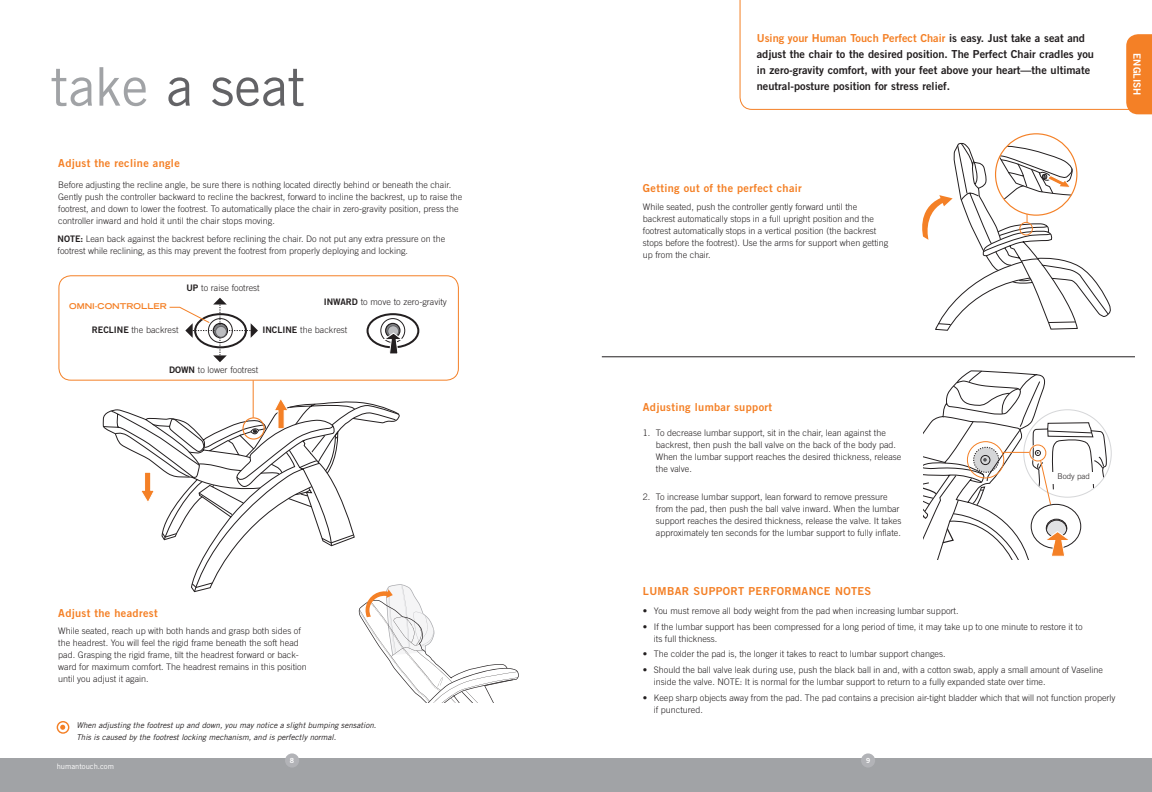
<style>
.page{position:relative;width:1152px;height:792px;background:#fff}
.page>*{position:absolute;margin:0;border:0;box-sizing:border-box;transform-origin:0 0}
.t1{font:53.3px "Trade Gothic LT";color:#636366}
.t2{font:11px/16px "Trade Gothic LT Bold Two";color:#231f20}
.Assemb_instruction{font:11px "Trade Gothic LT Bold Two";letter-spacing:.03em;color:#f48026}
.Section_Headline{font:11px "Trade Gothic LT Bold Two";letter-spacing:.03em;color:#f48026}
.t3{font:10px "Trade Gothic LT Bold Two";color:#fff}
.Assemb_instruction-2{font:300 9px/12px "Trade Gothic LT";color:#231f20}
.Assemb_instruction_c{font:300 9px/12px "Trade Gothic LT";color:#231f20}
.Assemb_instruction_c-2{font:italic 8px/12px "Trade Gothic LT";color:#231f20}
.t4{font:700 expanded 8px "Trade Gothic LT";color:#f48026}
.Assemb_instruction-3{font:300 8px "Trade Gothic LT";color:#231f20}
.t5{font:7.6px "Trade Gothic LT";color:#fff}
.t6{font:7px "Trade Gothic LT Bold Two";color:#fff}
.s1{color:#a1a3a6}
.s2{font-family:"Trade Gothic LT Bold Two";font-weight:400}
.s3{color:#f48026}
</style>
<div class="page">
<div style="left:576px;top:758px;width:576px;height:34px;background:#a1a3a6"></div>
<div style="left:861px;top:753px;width:14px;height:15px;background:#b2b3b7;border-radius:50%"></div>
<svg style="left:1129px;top:110px;width:23px;height:4px"></svg>
<div style="left:0;top:758px;width:576px;height:34px;background:#a1a3a6"></div>
<div style="left:285px;top:753px;width:14px;height:15px;background:#b2b3b7;border-radius:50%"></div>
<div style="left:59px;top:276px;width:400px;height:104px;border:1px solid #f48026;border-radius:12px"></div>
<svg style="left:740px;top:0;width:412px;height:110px"></svg>
<div style="left:57px;top:721px;width:12px;height:13px;border:1px solid #f48026;border-radius:50%"></div>
<svg style="left:60px;top:725px;width:5px;height:5px"></svg>
<hr style="left:602px;top:356px;width:533px;height:1px;background:#231f20">
<svg style="left:924px;top:370px;width:184px;height:189px"></svg>
<div style="left:1052px;top:472px;width:44px;height:12px;background:#fff"></div>
<svg style="left:103px;top:398px;width:416px;height:304px"></svg>
<div style="left:367px;top:313px;width:52px;height:35px;border:2px solid #231f20;border-radius:50%"></div>
<div style="left:381px;top:318px;width:24px;height:25px;border:1px solid #231f20;border-radius:50%"></div>
<svg style="left:386px;top:323px;width:14px;height:15px"></svg>
<div style="left:385px;top:323px;width:16px;height:15px;border:1px solid #231f20;border-radius:50%"></div>
<div style="left:388px;top:326px;width:11px;height:11px;background:#bcbdc0;border-radius:50%"></div>
<div style="left:387px;top:325px;width:12px;height:12px;border:1px solid #636366;border-radius:50%"></div>
<svg style="left:382px;top:332px;width:21px;height:22px"></svg>
<hr style="left:253px;top:380px;width:1px;height:38px;background:#f48026">
<svg style="left:996px;top:134px;width:81px;height:81px"></svg>
<svg style="left:922px;top:141px;width:189px;height:190px"></svg>
<div style="left:995px;top:133px;width:82px;height:83px;border:1px solid #f48026;border-radius:50%"></div>
<svg style="left:169px;top:298px;width:89px;height:64px"></svg>
<p class="t1" style="left:51px;top:54px;width:256px"><span class="s1">take</span> a seat</p>
<p class="Section_Headline" style="left:58px;top:156px;width:123px">Adjust the recline angle</p>
<p class="Assemb_instruction_c" style="left:58px;top:178px;width:406px">Before adjusting the recline angle, be sure there is nothing located directly behind or beneath the chair.<br>Gently push the controller backward to recline the backrest, forward to incline the backrest, up to raise the footrest, and down to lower the footrest. To automatically place the chair in zero-gravity position, press the controller inward and hold it until the chair stops moving.</p>
<p class="Assemb_instruction_c" style="left:58px;top:233px;width:389px"><span class="s2">NOTE:</span> Lean back against the backrest before reclining the chair. Do not put any extra pressure on the footrest while reclining, as this may prevent the footrest from properly deploying and locking.</p>
<p class="t4" style="left:69px;top:301px;width:99px">OMNI-CONTROLLER</p>
<p class="Assemb_instruction_c" style="left:92px;top:324px;width:88px"><span class="s2">RECLINE</span> the backrest</p>
<p class="Assemb_instruction_c" style="left:186px;top:282px;width:75px"><span class="s2">UP</span> to raise footrest</p>
<p class="Assemb_instruction_c" style="left:324px;top:296px;width:125px"><span class="s2">INWARD</span> to move to zero-gravity</p>
<p class="Assemb_instruction_c" style="left:262px;top:324px;width:87px"><span class="s2">INCLINE</span> the backrest</p>
<p class="Assemb_instruction_c" style="left:169px;top:364px;width:91px"><span class="s2">DOWN</span> to lower footrest</p>
<p class="Assemb_instruction" style="left:58px;top:606px;width:101px">Adjust the headrest</p>
<p class="Assemb_instruction-2" style="left:58px;top:625px;width:250px">While seated, reach up with both hands and grasp both sides of the headrest. You will feel the rigid frame beneath the soft head pad. Grasping the rigid frame, tilt the headrest forward or back&shy;ward for maximum comfort. The headrest remains in this position until you adjust it again.</p>
<p class="Assemb_instruction_c-2" style="left:76px;top:719px;width:301px">When adjusting the footrest up and down, you may notice a slight bumping sensation.<br>This is caused by the footrest locking mechanism, and is perfectly normal.</p>
<p class="t5" style="left:57px;top:762px;width:59px">humantouch.com</p>
<p class="t6" style="left:290px;top:756px;width:6px">8</p>
<p class="t2" style="left:757px;top:30px;width:339px"><span class="s3">Using your Human Touch Perfect Chair</span> is easy. Just take a seat and adjust the chair to the desired position. The Perfect Chair cradles you in zero-gravity comfort, with your feet above your heart—the ultimate neutral-posture position for stress relief.</p>
<p class="Assemb_instruction" style="left:643px;top:182px;width:161px">Getting out of the perfect chair</p>
<p class="Assemb_instruction_c" style="left:643px;top:201px;width:247px">While seated, push the controller gently forward until the backrest automatically stops in a full upright position and the footrest automatically stops in a vertical position (the backrest stops before the footrest). Use the arms for support when getting up from the chair.</p>
<p class="t3" style="left:1143px;top:53px;width:44px;rotate:90deg">ENGLISH</p>
<p class="Assemb_instruction" style="left:643px;top:400px;width:131px">Adjusting lumbar support</p>
<p class="Assemb_instruction-2" style="left:656px;top:427px;width:247px;text-indent:-13px">1. To decrease lumbar support, sit in the chair, lean against the backrest, then push the ball valve on the back of the body pad.<br>When the lumbar support reaches the desired thickness, release the valve.</p>
<p class="Assemb_instruction-2" style="left:656px;top:491px;width:247px;text-indent:-13px">2. To increase lumbar support, lean forward to remove pressure from the pad, then push the ball valve inward. When the lumbar support reaches the desired thickness, release the valve. It takes approximately ten seconds for the lumbar support to fully inflate.</p>
<p class="Assemb_instruction-3" style="left:1058px;top:471px;width:34px">Body pad</p>
<p class="Assemb_instruction" style="left:643px;top:584px;width:230px">LUMBAR SUPPORT PERFORMANCE NOTES</p>
<p class="Assemb_instruction-2" style="left:643px;top:605px;width:317px">• You must remove all body weight from the pad when increasing lumbar support.</p>
<p class="Assemb_instruction-2" style="left:654px;top:621px;width:430px;text-indent:-11px">• If the lumbar support has been compressed for a long period of time, it may take up to one minute to restore it to its full thickness.</p>
<p class="Assemb_instruction-2" style="left:643px;top:648px;width:304px">• The colder the pad is, the longer it takes to react to lumbar support changes.</p>
<p class="Assemb_instruction-2" style="left:654px;top:664px;width:450px;text-indent:-11px">• Should the ball valve leak during use, push the black ball in and, with a cotton swab, apply a small amount of Vaseline inside the valve. NOTE: It is normal for the lumbar support to return to a fully expanded state over time.</p>
<p class="Assemb_instruction-2" style="left:654px;top:691px;width:463px;text-indent:-11px">• Keep sharp objects away from the pad. The pad contains a precision air-tight bladder which that will not function properly if punctured.</p>
<p class="t6" style="left:866px;top:756px;width:6px">9</p>
</div>
